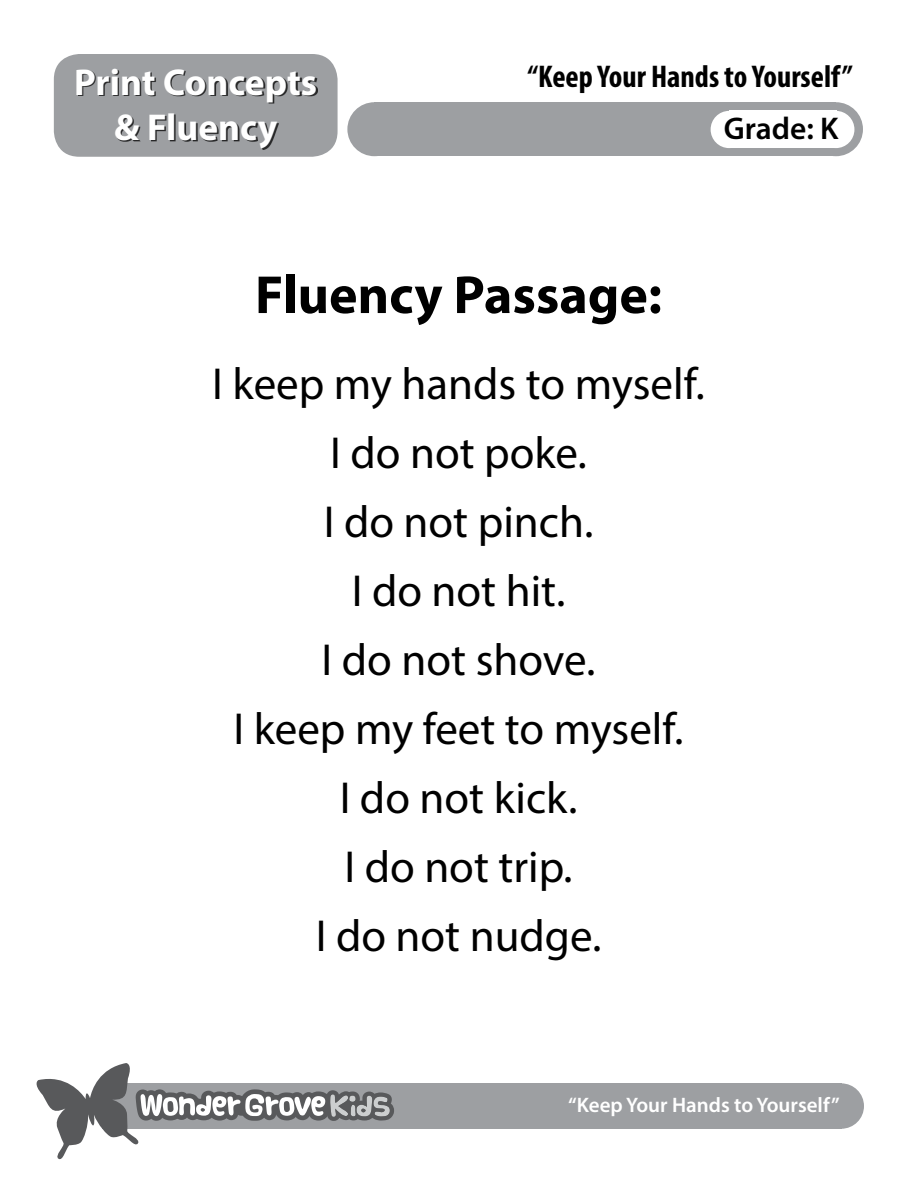
<style>
.page{position:relative;width:918px;height:1188px;background:#fff}
.page>*{position:absolute;margin:0;border:0;box-sizing:border-box;transform-origin:0 0}
.t1{font:700 54px "Myriad Pro";color:#000}
.t2{font:45px/69px "Myriad Pro";color:#000;text-align:center}
.t3{font:700 37.5px/45px "Myriad Pro";color:#fff;text-align:center}
.t4{font:700 condensed 31.5px "Myriad Pro";color:#000}
.t5{font:600 31.5px "Myriad Pro";color:#000}
.t6{font:600 21px "Myriad Pro";color:#fff}
</style>
<div class="page">
<div style="left:54px;top:54px;width:284px;height:103px;background:#9d9fa2;border-radius:26px"></div>
<div style="left:819px;top:1083px;width:45px;height:46px;background:#9d9fa2;border-radius:50%"></div>
<div style="left:102px;top:1083px;width:739px;height:46px;background:#9d9fa2"></div>
<svg style="left:36px;top:1063px;width:358px;height:97px"></svg>
<div style="left:78px;top:70px;width:240px;height:80px;background:#000;opacity:.75"></div>
<div style="left:809px;top:102px;width:54px;height:54px;background:#9d9fa2;border-radius:50%"></div>
<div style="left:347px;top:102px;width:54px;height:54px;background:#9d9fa2;border-radius:50%"></div>
<div style="left:374px;top:102px;width:462px;height:54px;background:#9d9fa2"></div>
<div style="left:818px;top:111px;width:36px;height:37px;background:#fff;border-radius:50%"></div>
<div style="left:729px;top:111px;width:108px;height:37px;background:#fff"></div>
<div style="left:711px;top:111px;width:37px;height:37px;background:#fff;border-radius:50%"></div>
<p class="t3" style="left:74px;top:58px;width:245px">Print Concepts &amp; Fluency</p>
<p class="t4" style="left:527px;top:56px;width:327px">“Keep Your Hands to Yourself”</p>
<p class="t5" style="left:724px;top:109px;width:116px">Grade: K</p>
<p class="t1" style="left:255px;top:260px;width:408px">Fluency Passage:</p>
<p class="t2" style="left:212px;top:349px;width:494px">I keep my hands to myself.<br>I do not poke.<br>I do not pinch.<br>I do not hit.<br>I do not shove.<br>I keep my feet to myself.<br>I do not kick.<br>I do not trip.<br>I do not nudge.</p>
<p class="t6" style="left:568px;top:1092px;width:273px">“Keep Your Hands to Yourself”</p>
</div>
